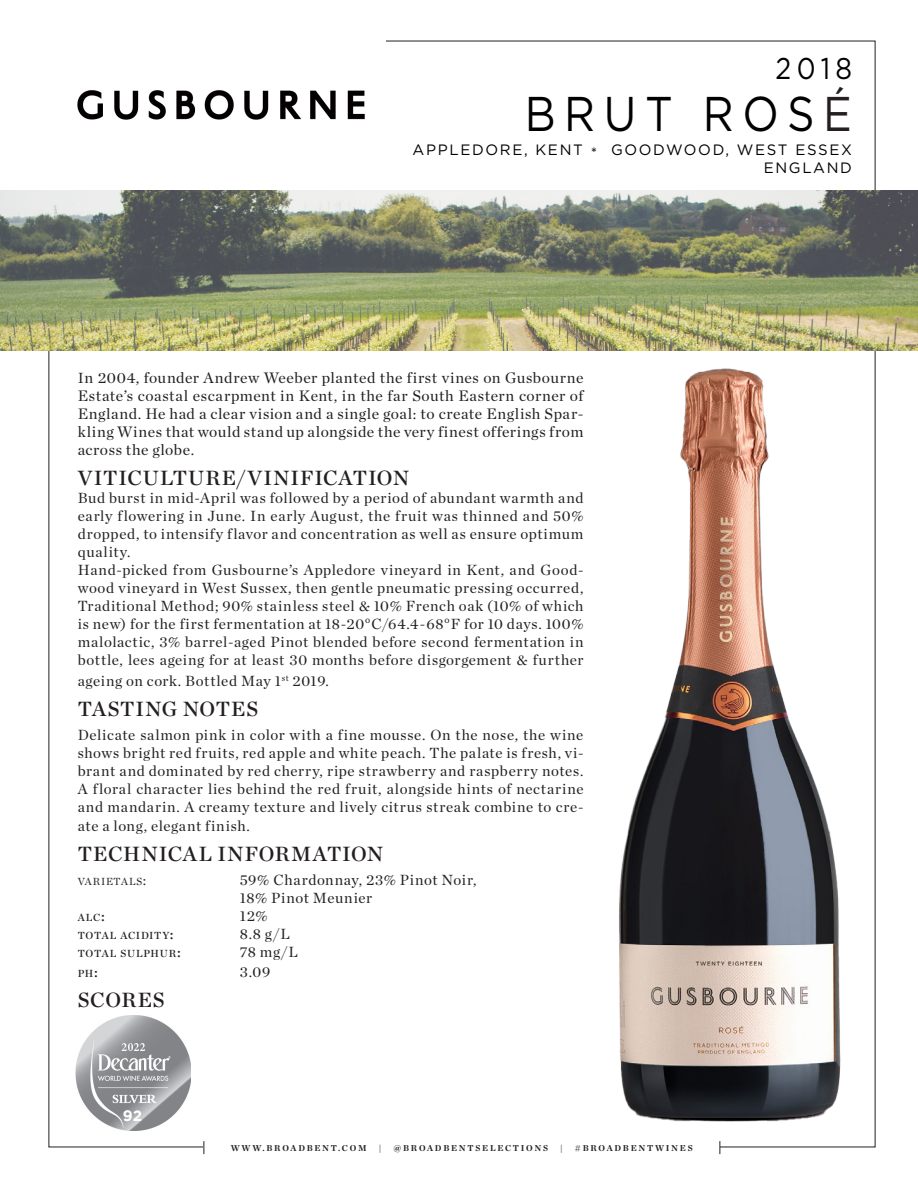
<style>
.page{position:relative;width:918px;height:1188px;background:#fff}
.page>*{position:absolute;margin:0;border:0;box-sizing:border-box;transform-origin:0 0}
.t1{font:48.75px "Gotham";letter-spacing:.2em;color:#000;scale:.88 1}
.t2{font:30px "Gotham";color:#000;scale:.88 1}
.t3{font:21px "Chronicle Deck Semi";letter-spacing:.04em;color:#231f20}
.t4{font:15.45px/18px "Chronicle Deck";letter-spacing:.035em;color:#231f20;text-align:justify}
.t5{font:15px/18px "Chronicle Deck";letter-spacing:.045em;color:#231f20;text-align:justify}
.t6{font:15px/18px "Gotham";letter-spacing:.11em;color:#000;text-align:right}
.t7{font:15px "Chronicle Deck";color:#231f20}
.t8{font:700 15px "Gotham";color:#fff}
.t9{font:10.5px "Chronicle Deck Semi";letter-spacing:.065em;color:#231f20}
.t10{font:10.5px "Chronicle Deck";letter-spacing:.075em;color:#231f20}
.t11{font:700 8.7px "Chronicle Deck";letter-spacing:.2em;color:#231f20}
.s1{color:#231f20}
.s2{font-size:15px}
.s3{font-style:inherit}
</style>
<div class="page">
<svg style="left:204px;top:1141px;width:1px;height:13px"></svg>
<svg style="left:720px;top:1141px;width:1px;height:13px"></svg>
<img style="left:619px;top:368px;width:222px;height:754px">
<img style="left:0;top:190px;width:918px;height:161px">
<img style="left:77px;top:90px;width:288px;height:30px">
<img style="left:75px;top:1016px;width:115px;height:115px">
<p class="t2" style="left:776px;top:51px;width:88px">2018</p>
<p class="t1" style="left:525px;top:87px;width:373px">BRUT ROS<span class="s1">É</span></p>
<p class="t6" style="left:413px;top:140px;width:441px">APPLEDORE, KENT * GOODWOOD, WEST ESSEX<br>ENGLAND</p>
<p class="t4" style="left:78px;top:368px;width:507px"><span class="s2">I</span>n 2004, founder Andrew Weeber planted the first vines on Gusbourne Estate’s coastal escarpment in Kent, in the far South Eastern corner of England. He had a clear vision and a single goal: to create English Spar&shy;kling Wines that would stand up alongside the very finest offerings from across the globe.</p>
<p class="t3" style="left:78px;top:461px;width:333px">VITICULTURE/VINIFICATION</p>
<p class="t5" style="left:78px;top:488px;width:507px">Bud burst in mid-April was followed by a period of abundant warmth and early flowering in June. In early August, the fruit was thinned and 50% dropped, to intensify flavor and concentration as well as ensure optimum quality.</p>
<p class="t5" style="left:78px;top:560px;width:507px">Hand-picked from Gusbourne’s Appledore vineyard in Kent, and Good&shy;wood vineyard in West Sussex, then gentle pneumatic pressing occurred, Traditional Method; 90% stainless steel &amp; 10% French oak (10% of which is new) for the first fermentation at 18-20°C/64.4-68°F for 10 days. 100% malolactic, 3% barrel-aged Pinot blended before second fermentation in bottle, lees ageing for at least 30 months before disgorgement &amp; further</p>
<p class="t5" style="left:78px;top:671px;width:253px">ageing on cork. Bottled May 1<sup>st</sup> 2019.</p>
<p class="t3" style="left:78px;top:692px;width:182px">TASTING NOTES</p>
<p class="t5" style="left:78px;top:725px;width:507px">Delicate salmon pink in color with a fine mousse. On the nose, the wine shows bright red fruits, red apple and white peach. The palate is fresh, vi&shy;brant and dominated by red cherry, ripe strawberry and raspberry notes.<br>A floral character lies behind the red fruit, alongside hints of nectarine and mandarin. A creamy texture and lively citrus streak combine to cre-</p>
<p class="t5" style="left:78px;top:816px;width:174px">ate a long, elegant finish.</p>
<p class="t3" style="left:78px;top:838px;width:307px">TECHNICAL INFORMATION</p>
<p class="t10" style="left:78px;top:874px;width:70px">VARIETALS<span class="s2">:</span></p>
<p class="t5" style="left:240px;top:870px;width:238px">59% Chardonnay, 23% Pinot Noir,</p>
<p class="t5" style="left:240px;top:888px;width:134px">18% Pinot Meunier</p>
<p class="t9" style="left:78px;top:910px;width:29px">ALC<span class="s2">:</span></p>
<p class="t5" style="left:240px;top:906px;width:29px">12%</p>
<p class="t9" style="left:78px;top:928px;width:97px">TOTAL ACIDITY<span class="s2">:</span></p>
<p class="t7" style="left:240px;top:923px;width:51px">8.8 <span class="s3">g/L</span></p>
<p class="t9" style="left:78px;top:946px;width:105px">TOTAL SULPHUR<span class="s2">:</span></p>
<p class="t5" style="left:240px;top:942px;width:60px"><span class="s3">78</span> mg/L</p>
<p class="t9" style="left:78px;top:965px;width:22px">PH<span class="s2">:</span></p>
<p class="t5" style="left:240px;top:962px;width:32px">3.09</p>
<p class="t3" style="left:78px;top:983px;width:89px">SCORES</p>
<p class="t8" style="left:123px;top:1107px;width:21px">92</p>
<p class="t11" style="left:231px;top:1141px;width:137px">WWW.BROADBENT.COM</p>
<p class="t11" style="left:379px;top:1141px;width:4px">|</p>
<p class="t11" style="left:394px;top:1141px;width:156px">@BROADBENTSELECTIONS</p>
<p class="t11" style="left:560px;top:1141px;width:4px">|</p>
<p class="t11" style="left:575px;top:1141px;width:119px">#BROADBENTWINES</p>
</div>
